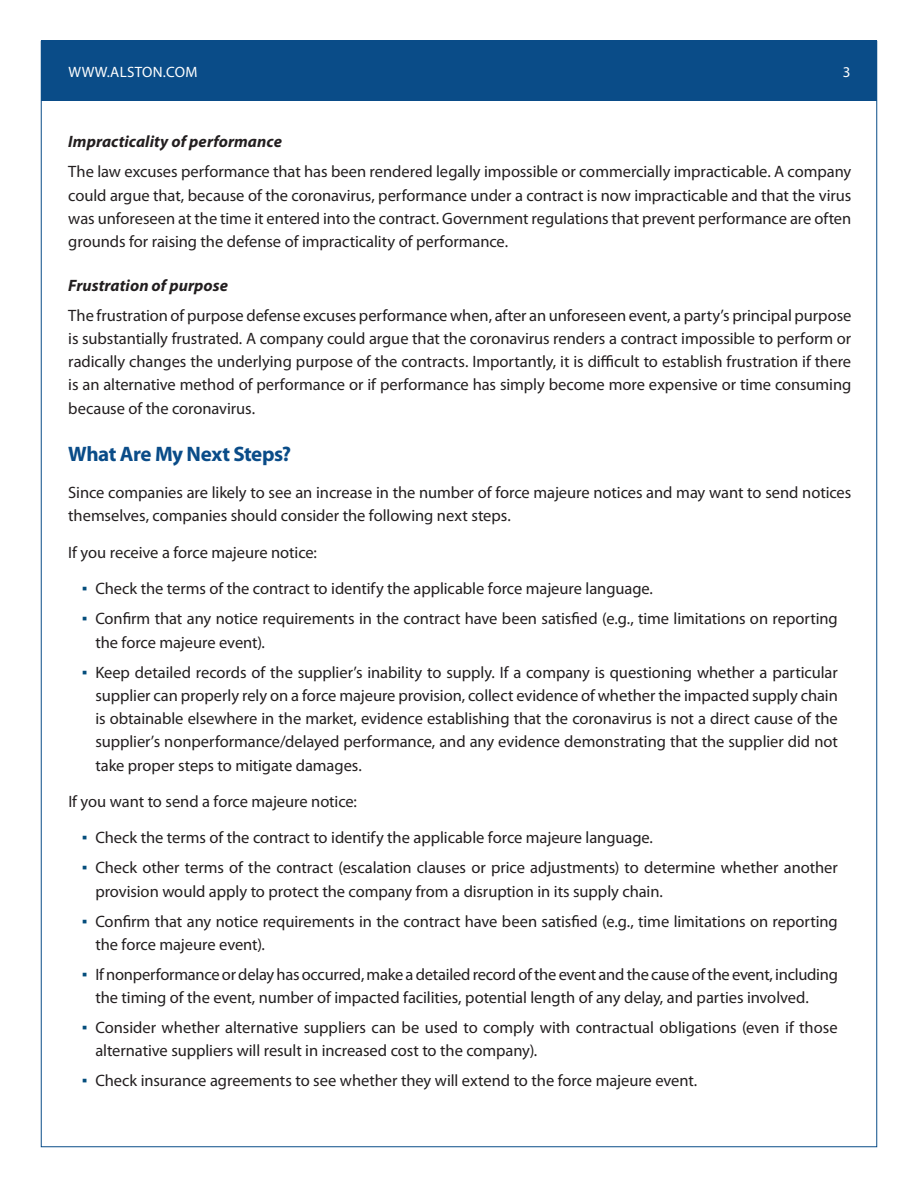
<style>
.page{position:relative;width:918px;height:1188px;background:#fff}
.page>*{position:absolute;margin:0;border:0;box-sizing:border-box;transform-origin:0 0}
.t1{font:700 21px "Myriad Pro";letter-spacing:-.025em;color:#0a4c88}
.t2{font:16.5px/23.2px "Myriad Pro";letter-spacing:-.005em;color:#231f20}
.t3{font:italic 700 16.5px "Myriad Pro";letter-spacing:.005em;color:#231f20}
.t4{font:15px "Myriad Pro";letter-spacing:.02em;color:#fff}
.s1{font-family:"Times New Roman";color:#044d7c}
</style>
<div class="page">
<div style="left:41px;top:40px;width:835px;height:61px;background:#0a4c88"></div>
<p class="t4" style="left:68px;top:62px;width:130px">WWW.ALSTON.COM</p>
<p class="t4" style="left:843px;top:62px;width:9px">3</p>
<p class="t3" style="left:68px;top:131px;width:215px">Impracticality of performance</p>
<p class="t2" style="left:68px;top:160px;width:785px;text-align:justify">The law excuses performance that has been rendered legally impossible or commercially impracticable. A company could argue that, because of the coronavirus, performance under a contract is now impracticable and that the virus was unforeseen at the time it entered into the contract. Government regulations that prevent performance are often grounds for raising the defense of impracticality of performance.</p>
<p class="t3" style="left:68px;top:274px;width:161px">Frustration of purpose</p>
<p class="t2" style="left:68px;top:303px;width:785px;text-align:justify">The frustration of purpose defense excuses performance when, after an unforeseen event, a party’s principal purpose is substantially frustrated. A company could argue that the coronavirus renders a contract impossible to perform or radically changes the underlying purpose of the contracts. Importantly, it is difficult to establish frustration if there is an alternative method of performance or if performance has simply become more expensive or time consuming because of the coronavirus.</p>
<p class="t1" style="left:68px;top:440px;width:225px">What Are My Next Steps?</p>
<p class="t2" style="left:68px;top:480px;width:785px">Since companies are likely to see an increase in the number of force majeure notices and may want to send notices themselves, companies should consider the following next steps.</p>
<p class="t2" style="left:68px;top:540px;width:250px">If you receive a force majeure notice:</p>
<p class="t2" style="left:82px;top:577px;width:573px"><span class="s1">▪</span> Check the terms of the contract to identify the applicable force majeure language.</p>
<p class="t2" style="left:95px;top:607px;width:744px;text-indent:-13px"><span class="s1">▪</span> Confirm that any notice requirements in the contract have been satisfied (e.g., time limitations on reporting the force majeure event).</p>
<p class="t2" style="left:95px;top:660px;width:744px;text-align:justify;text-indent:-13px"><span class="s1">▪</span> Keep detailed records of the supplier’s inability to supply. If a company is questioning whether a particular supplier can properly rely on a force majeure provision, collect evidence of whether the impacted supply chain is obtainable elsewhere in the market, evidence establishing that the coronavirus is not a direct cause of the supplier’s nonperformance/delayed performance, and any evidence demonstrating that the supplier did not take proper steps to mitigate damages.</p>
<p class="t2" style="left:68px;top:789px;width:290px">If you want to send a force majeure notice:</p>
<p class="t2" style="left:82px;top:826px;width:573px"><span class="s1">▪</span> Check the terms of the contract to identify the applicable force majeure language.</p>
<p class="t2" style="left:95px;top:856px;width:744px;text-indent:-13px"><span class="s1">▪</span> Check other terms of the contract (escalation clauses or price adjustments) to determine whether another provision would apply to protect the company from a disruption in its supply chain.</p>
<p class="t2" style="left:95px;top:909px;width:744px;text-indent:-13px"><span class="s1">▪</span> Confirm that any notice requirements in the contract have been satisfied (e.g., time limitations on reporting the force majeure event).</p>
<p class="t2" style="left:95px;top:962px;width:744px;text-indent:-13px"><span class="s1">▪</span> If nonperformance or delay has occurred, make a detailed record of the event and the cause of the event, including the timing of the event, number of impacted facilities, potential length of any delay, and parties involved.</p>
<p class="t2" style="left:95px;top:1016px;width:744px;text-indent:-13px"><span class="s1">▪</span> Consider whether alternative suppliers can be used to comply with contractual obligations (even if those alternative suppliers will result in increased cost to the company).</p>
<p class="t2" style="left:82px;top:1069px;width:617px"><span class="s1">▪</span> Check insurance agreements to see whether they will extend to the force majeure event.</p>
</div>
